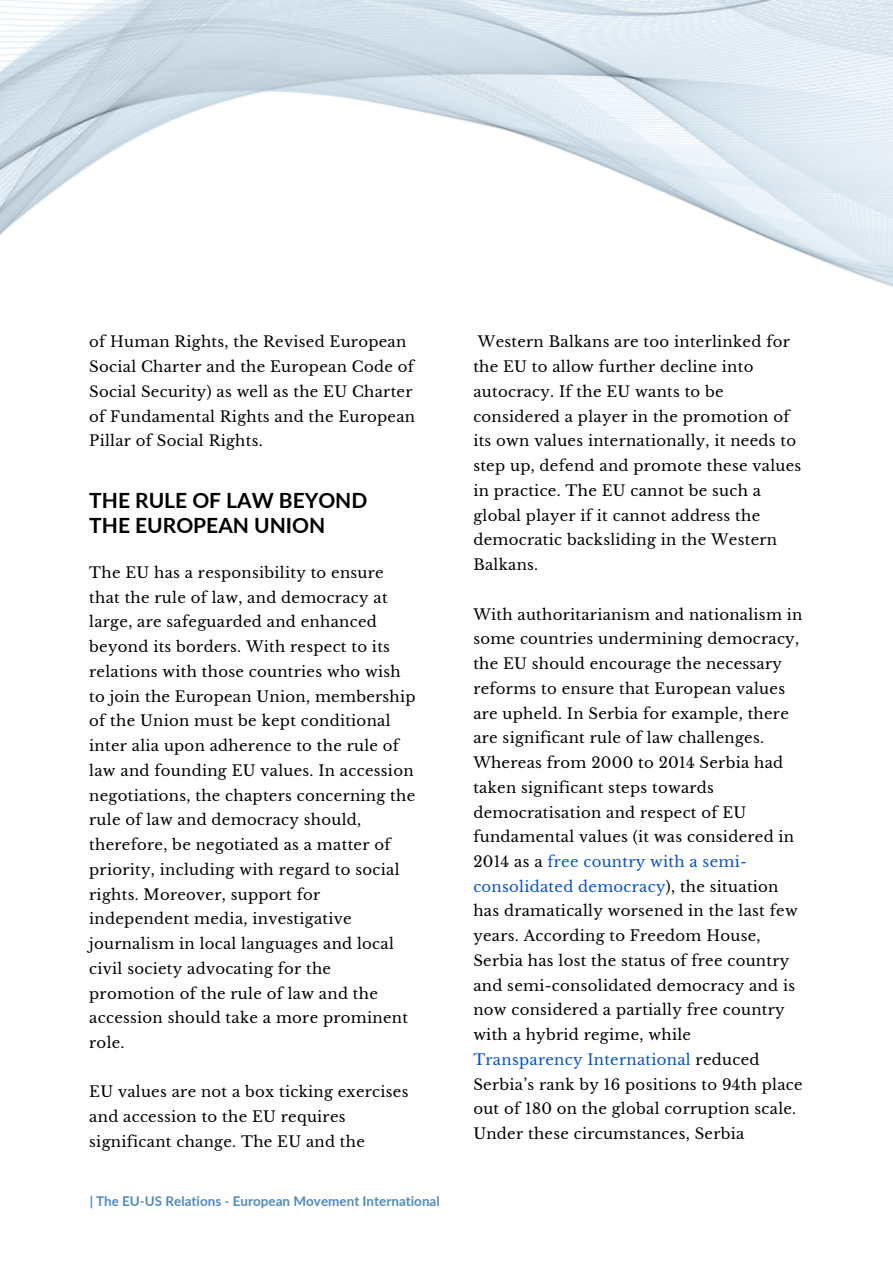
<style>
.page{position:relative;width:893px;height:1264px;background:#fff}
.page>*{position:absolute;margin:0;border:0;box-sizing:border-box;transform-origin:0 0}
.t1{font:700 21px/24.8px "Lato";color:#000}
.t2{font:14.85px/24.8px "Libre Baskerville";letter-spacing:.02em;color:#000}
.t3{font:700 13.5px "Lato";color:#0057a3}
.s1{color:#0551cd}
</style>
<div class="page">
<img style="left:0;top:0;width:892px;height:287px">
<p class="t2" style="left:89px;top:330px;width:327px">of Human Rights, the Revised European Social Charter and the European Code of Social Security) as well as the EU Charter of Fundamental Rights and the European Pillar of Social Rights.</p>
<p class="t2" style="left:473px;top:330px;width:329px;text-indent:5px">Western Balkans are too interlinked for the EU to allow further decline into autocracy. If the EU wants to be considered a player in the promotion of its own values internationally, it needs to step up, defend and promote these values in practice. The EU cannot be such a global player if it cannot address the democratic backsliding in the Western Balkans.</p>
<p class="t2" style="left:473px;top:602px;width:331px">With authoritarianism and nationalism in some countries undermining democracy, the EU should encourage the necessary reforms to ensure that European values are upheld. In Serbia for example, there are significant rule of law challenges.<br>Whereas from 2000 to 2014 Serbia had taken significant steps towards democratisation and respect of EU fundamental values (it was considered in 2014 as a <span class="s1">free country with a semi&shy;consolidated democracy</span>), the situation has dramatically worsened in the last few years. According to Freedom House, Serbia has lost the status of free country and semi-consolidated democracy and is now considered a partially free country with a hybrid regime, while <span class="s1">Transparency International</span> reduced Serbia’s rank by 16 positions to 94th place out of 180 on the global corruption scale.<br>Under these circumstances, Serbia</p>
<h1 class="t1" style="left:89px;top:488px;width:280px">THE RULE OF LAW BEYOND<br>THE EUROPEAN UNION</h1>
<p class="t2" style="left:89px;top:560px;width:328px">The EU has a responsibility to ensure that the rule of law, and democracy at large, are safeguarded and enhanced beyond its borders. With respect to its relations with those countries who wish to join the European Union, membership of the Union must be kept conditional inter alia upon adherence to the rule of law and founding EU values. In accession negotiations, the chapters concerning the rule of law and democracy should, therefore, be negotiated as a matter of priority, including with regard to social rights. Moreover, support for independent media, investigative journalism in local languages and local civil society advocating for the promotion of the rule of law and the accession should take a more prominent role.</p>
<p class="t2" style="left:89px;top:1079px;width:321px">EU values are not a box ticking exercises and accession to the EU requires significant change. The EU and the</p>
<p class="t3" style="left:89px;top:1192px;width:352px">| The EU-US Relations - European Movement International</p>
</div>
